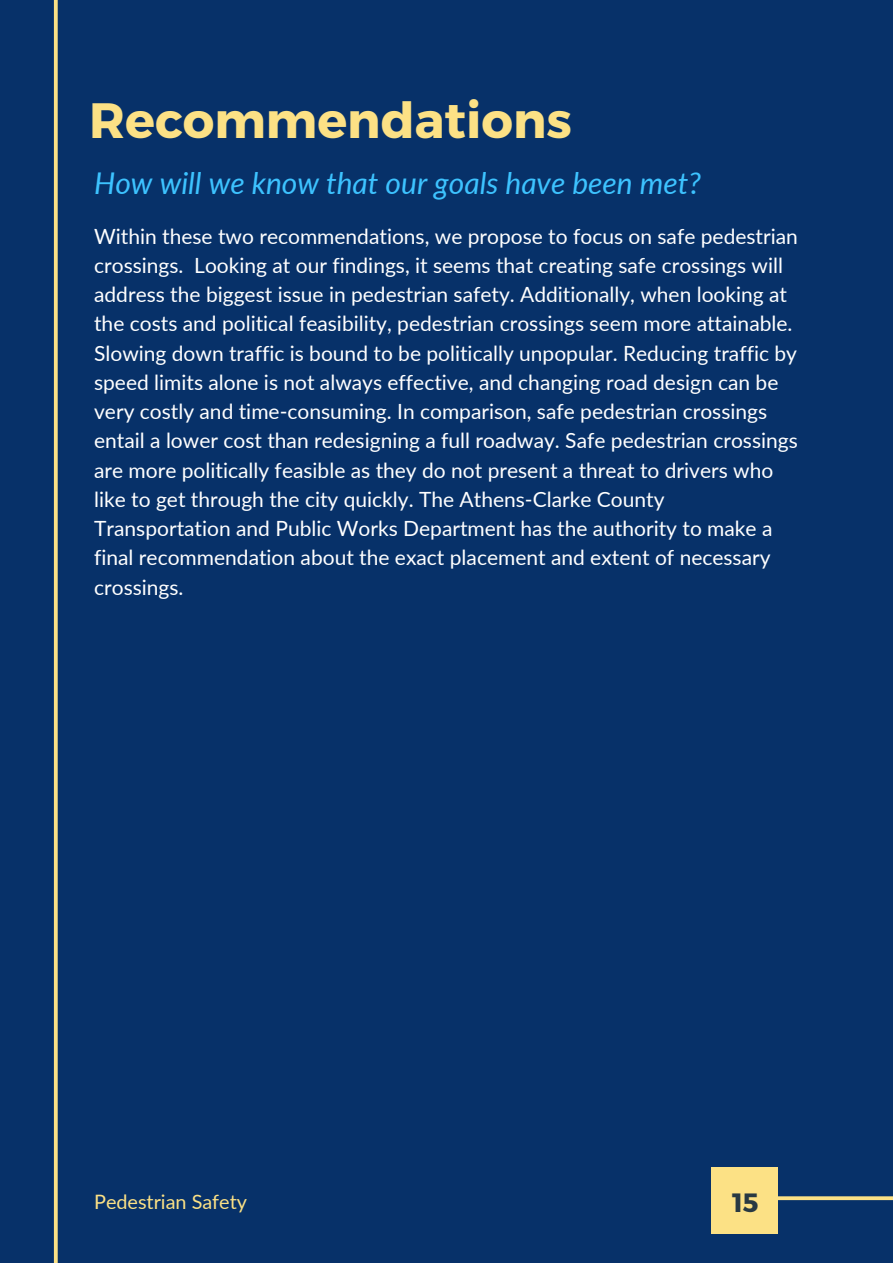
<style>
.page{position:relative;width:893px;height:1264px;background:#fff}
.page>*{position:absolute;margin:0;border:0;box-sizing:border-box;transform-origin:0 0}
.t1{font:700 49.65px "Montserrat";color:#fce185}
.t2{font:italic 30px "Lato";color:#3dc3ff}
.t3{font:700 26.4px "Montserrat";color:#283943}
.t4{font:21px/29.2px "Lato";color:#fff}
.t5{font:19.8px "Lato";color:#fce185}
</style>
<div class="page">
<div style="left:0;top:0;width:892px;height:1262px;background:#073169"></div>
<svg style="left:53px;top:0;width:5px;height:1262px;background:#c1b67e"></svg>
<svg style="left:778px;top:1196px;width:114px;height:5px"></svg>
<div style="left:711px;top:1167px;width:67px;height:66px;background:#fce185"></div>
<h1 class="t1" style="left:89px;top:88px;width:484px">Recommendations</h1>
<h2 class="t2" style="left:94px;top:164px;width:608px">How will we know that our goals have been met?</h2>
<p class="t4" style="left:94px;top:221px;width:705px">Within these two recommendations, we propose to focus on safe pedestrian crossings. Looking at our findings, it seems that creating safe crossings will address the biggest issue in pedestrian safety. Additionally, when looking at the costs and political feasibility, pedestrian crossings seem more attainable.<br>Slowing down traffic is bound to be politically unpopular. Reducing traffic by speed limits alone is not always effective, and changing road design can be very costly and time-consuming. In comparison, safe pedestrian crossings entail a lower cost than redesigning a full roadway. Safe pedestrian crossings are more politically feasible as they do not present a threat to drivers who like to get through the city quickly. The Athens-Clarke County Transportation and Public Works Department has the authority to make a final recommendation about the exact placement and extent of necessary crossings.</p>
<p class="t5" style="left:94px;top:1189px;width:154px">Pedestrian Safety</p>
<p class="t3" style="left:732px;top:1185px;width:28px">15</p>
</div>
